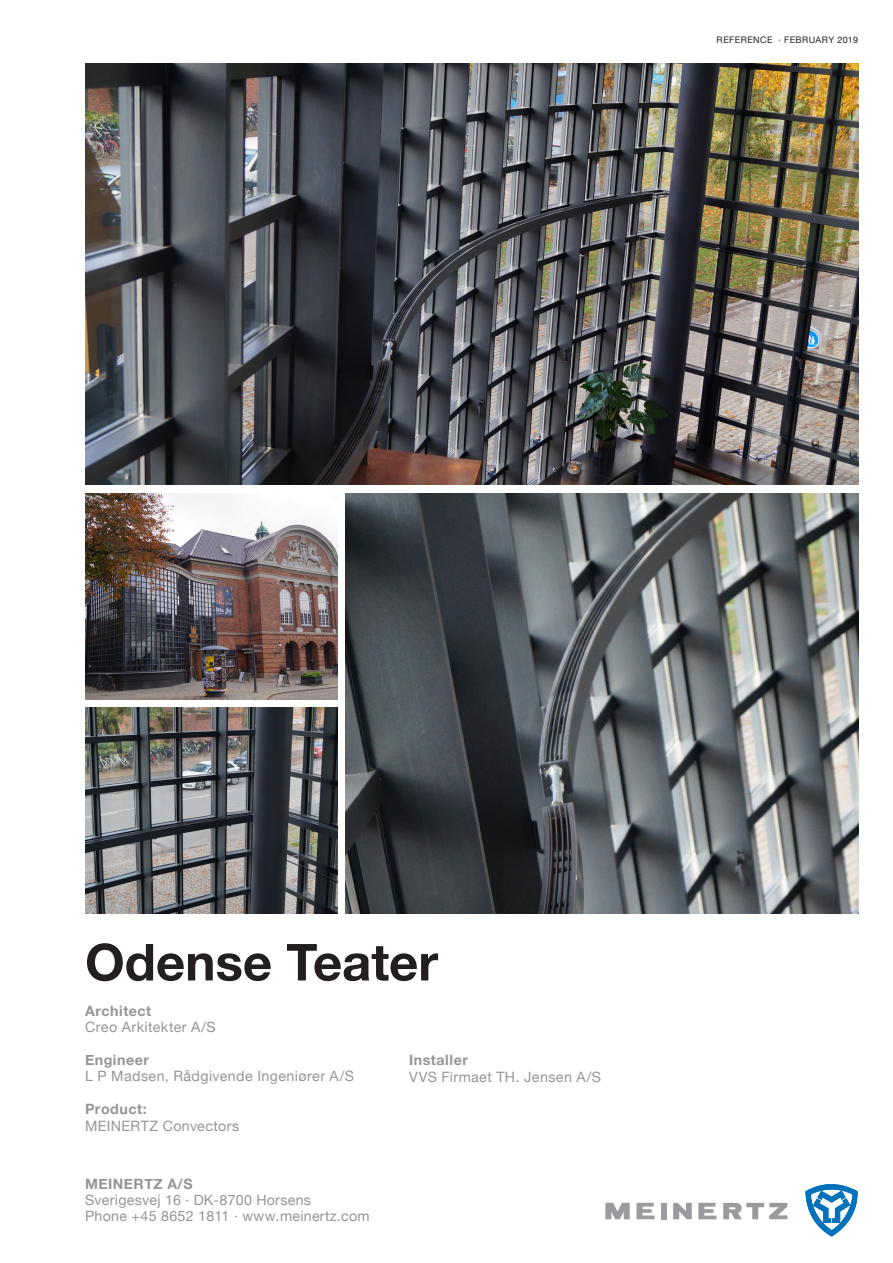
<style>
.page{position:relative;width:893px;height:1263px;background:#fff}
.page>*{position:absolute;margin:0;border:0;box-sizing:border-box;transform-origin:0 0}
.t1{font:700 51px "Helvetica Neue";color:#231f20}
.t2{font:14.25px/16.2px "Helvetica Neue";letter-spacing:.025em;color:#939598}
.t3{font:700 14.25px "Helvetica Neue";letter-spacing:.035em;color:#939598}
.t4{font:9px "Helvetica Neue";letter-spacing:.045em;color:#231f20}
.s1{font-weight:700}
</style>
<div class="page">
<img style="left:85px;top:708px;width:252px;height:206px">
<img style="left:85px;top:493px;width:252px;height:206px">
<img style="left:346px;top:493px;width:513px;height:421px">
<img style="left:85px;top:64px;width:774px;height:421px">
<svg style="left:605px;top:1203px;width:25px;height:16px"></svg>
<svg style="left:636px;top:1203px;width:19px;height:16px"></svg>
<div style="left:661px;top:1203px;width:6px;height:16px;background:#999b9e"></div>
<svg style="left:673px;top:1203px;width:19px;height:16px"></svg>
<svg style="left:698px;top:1203px;width:18px;height:16px"></svg>
<svg style="left:723px;top:1203px;width:64px;height:16px"></svg>
<svg style="left:805px;top:1184px;width:53px;height:52px"></svg>
<p class="t4" style="left:717px;top:33px;width:143px">REFERENCE · FEBRUARY 2019</p>
<p class="t1" style="left:85px;top:922px;width:355px">Odense Teater</p>
<p class="t3" style="left:85px;top:999px;width:68px">Architect</p>
<p class="t2" style="left:85px;top:1020px;width:132px">Creo Arkitekter A/S</p>
<p class="t2" style="left:409px;top:1053px;width:193px"><span class="s1">Installer<br></span>VVS Firmaet TH. Jensen A/S</p>
<p class="t2" style="left:85px;top:1053px;width:271px"><span class="s1">Engineer<br></span>L P Madsen, Rådgivende Ingeniører A/S</p>
<p class="t2" style="left:85px;top:1102px;width:156px"><span class="s1">Product:<br></span>MEINERTZ Convectors</p>
<p class="t2" style="left:85px;top:1176px;width:286px"><span class="s1">MEINERTZ A/S<br></span>Sverigesvej 16 · DK-8700 Horsens<br>Phone +45 8652 1811 · www.meinertz.com</p>
</div>
